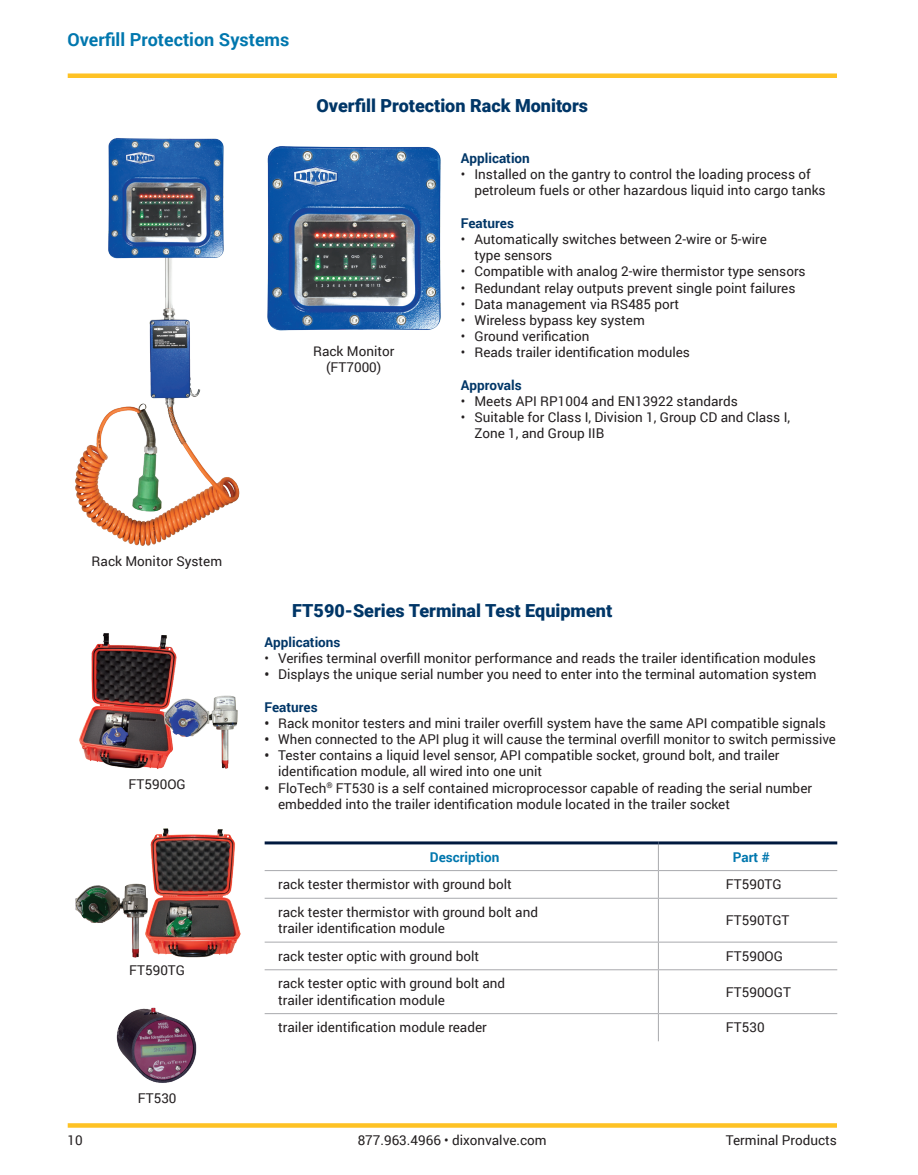
<style>
.page{position:relative;width:918px;height:1175px;background:#fff}
.page>*{position:absolute;margin:0;border:0;box-sizing:border-box;transform-origin:0 0}
._2020_Product_Name{font:900 18px "Roboto";color:#003667}
.t1{font:700 18px "Roboto";color:#0077ae}
._2020_Body_Text{font:13.5px/16.2px "Roboto";color:#231f20}
._2020_Table_Body_Text{font:13.5px/16.2px "Roboto";color:#231f20}
._2020_Body_Text_Header{font:700 13.5px "Roboto";color:#003667}
._2020_Body_Text_-_Center{font:13.5px "Roboto";color:#231f20}
._2020_Table_Header{font:700 13.5px "Roboto";color:#0077ae}
.s1{font-weight:700}
</style>
<div class="page">
<div style="left:68px;top:73px;width:769px;height:5px;background:#fec224"></div>
<svg style="left:68px;top:1123px;width:769px;height:4px;background:#fec530"></svg>
<img style="left:267px;top:146px;width:174px;height:185px">
<img style="left:75px;top:138px;width:165px;height:408px">
<hr style="left:265px;top:870px;width:393px;height:1px;background:#a8a9ad">
<hr style="left:658px;top:870px;width:179px;height:1px;background:#a8a9ad">
<svg style="left:658px;top:844px;width:1px;height:54px"></svg>
<hr style="left:265px;top:898px;width:393px;height:1px;background:#a8a9ad">
<hr style="left:658px;top:898px;width:179px;height:1px;background:#a8a9ad">
<hr style="left:658px;top:898px;width:1px;height:43px;background:#a8a9ad">
<hr style="left:265px;top:941px;width:393px;height:1px;background:#a8a9ad">
<hr style="left:658px;top:941px;width:179px;height:1px;background:#a8a9ad">
<svg style="left:658px;top:942px;width:1px;height:27px"></svg>
<hr style="left:265px;top:969px;width:393px;height:1px;background:#a8a9ad">
<hr style="left:658px;top:969px;width:179px;height:1px;background:#a8a9ad">
<hr style="left:658px;top:970px;width:1px;height:43px;background:#a8a9ad">
<hr style="left:265px;top:1013px;width:393px;height:1px;background:#a8a9ad">
<hr style="left:658px;top:1013px;width:179px;height:1px;background:#a8a9ad">
<svg style="left:658px;top:1014px;width:1px;height:27px"></svg>
<hr style="left:265px;top:841px;width:393px;height:3px;background:#00193f">
<hr style="left:658px;top:841px;width:179px;height:3px;background:#00193f">
<img style="left:148px;top:828px;width:92px;height:130px">
<img style="left:75px;top:883px;width:73px;height:75px">
<img style="left:79px;top:633px;width:98px;height:136px">
<img style="left:164px;top:694px;width:74px;height:75px">
<img style="left:116px;top:1007px;width:81px;height:76px">
<h1 class="t1" style="left:68px;top:27px;width:223px">Overfill Protection Systems</h1>
<p class="_2020_Product_Name" style="left:316px;top:93px;width:273px">Overfill Protection Rack Monitors</p>
<p class="_2020_Body_Text" style="left:313px;top:343px;width:83px;text-align:center">Rack Monitor (FT7000)</p>
<p class="_2020_Body_Text_Header" style="left:461px;top:149px;width:70px">Application</p>
<p class="_2020_Body_Text" style="left:474px;top:166px;width:353px;text-indent:-14px">• Installed on the gantry to control the loading process of petroleum fuels or other hazardous liquid into cargo tanks</p>
<p class="_2020_Body_Text_Header" style="left:461px;top:213px;width:54px">Features</p>
<p class="_2020_Body_Text" style="left:474px;top:230px;width:294px;text-indent:-14px">• Automatically switches between 2-wire or 5-wire type sensors</p>
<p class="_2020_Body_Text" style="left:461px;top:263px;width:346px">• Compatible with analog 2-wire thermistor type sensors</p>
<p class="_2020_Body_Text" style="left:461px;top:279px;width:336px">• Redundant relay outputs prevent single point failures</p>
<p class="_2020_Body_Text" style="left:461px;top:295px;width:220px">• Data management via RS485 port</p>
<p class="_2020_Body_Text" style="left:461px;top:311px;width:185px">• Wireless bypass key system</p>
<p class="_2020_Body_Text" style="left:461px;top:328px;width:130px">• Ground verification</p>
<p class="_2020_Body_Text" style="left:461px;top:344px;width:231px">• Reads trailer identification modules</p>
<p class="_2020_Body_Text_Header" style="left:461px;top:375px;width:62px">Approvals</p>
<p class="_2020_Body_Text" style="left:461px;top:392px;width:278px">• Meets API RP1004 and EN13922 standards</p>
<p class="_2020_Body_Text" style="left:474px;top:409px;width:317px;text-indent:-14px">• Suitable for Class I, Division 1, Group CD and Class I,<br>Zone 1, and Group IIB</p>
<p class="_2020_Body_Text" style="left:92px;top:553px;width:132px">Rack Monitor System</p>
<p class="_2020_Body_Text_-_Center" style="left:129px;top:775px;width:59px">FT590OG</p>
<p class="_2020_Body_Text_-_Center" style="left:129px;top:960px;width:57px">FT590TG</p>
<p class="_2020_Body_Text_-_Center" style="left:138px;top:1088px;width:40px">FT530</p>
<p class="_2020_Product_Name" style="left:292px;top:598px;width:321px">FT590-Series Terminal Test Equipment</p>
<p class="_2020_Body_Text_Header" style="left:265px;top:632px;width:77px">Applications</p>
<p class="_2020_Body_Text" style="left:265px;top:649px;width:553px">• Verifies terminal overfill monitor performance and reads the trailer identification modules</p>
<p class="_2020_Body_Text" style="left:265px;top:666px;width:553px"><span class="s1">•</span> Displays the unique serial number you need to enter into the terminal automation system</p>
<p class="_2020_Body_Text_Header" style="left:265px;top:697px;width:54px">Features</p>
<p class="_2020_Body_Text" style="left:265px;top:714px;width:563px"><span class="s1">•</span> Rack monitor testers and mini trailer overfill system have the same API compatible signals</p>
<p class="_2020_Body_Text" style="left:265px;top:730px;width:573px"><span class="s1">•</span> When connected to the API plug it will cause the terminal overfill monitor to switch permissive</p>
<p class="_2020_Body_Text" style="left:278px;top:747px;width:503px;text-indent:-14px"><span class="s1">•</span> Tester contains a liquid level sensor, API compatible socket, ground bolt, and trailer identification module, all wired into one unit</p>
<p class="_2020_Body_Text" style="left:278px;top:779px;width:535px;text-indent:-14px"><span class="s1">•</span> FloTech<sup>®</sup> FT530 is a self contained microprocessor capable of reading the serial number embedded into the trailer identification module located in the trailer socket</p>
<p class="_2020_Table_Header" style="left:430px;top:847px;width:71px">Description</p>
<p class="_2020_Table_Header" style="left:733px;top:847px;width:38px">Part #</p>
<p class="_2020_Table_Body_Text" style="left:278px;top:875px;width:235px">rack tester thermistor with ground bolt</p>
<p class="_2020_Table_Body_Text" style="left:726px;top:875px;width:57px">FT590TG</p>
<p class="_2020_Table_Body_Text" style="left:278px;top:903px;width:261px">rack tester thermistor with ground bolt and trailer identification module</p>
<p class="_2020_Table_Body_Text" style="left:726px;top:911px;width:65px">FT590TGT</p>
<p class="_2020_Table_Body_Text" style="left:278px;top:947px;width:203px">rack tester optic with ground bolt</p>
<p class="_2020_Table_Body_Text" style="left:726px;top:947px;width:59px">FT590OG</p>
<p class="_2020_Table_Body_Text" style="left:278px;top:975px;width:229px">rack tester optic with ground bolt and trailer identification module</p>
<p class="_2020_Table_Body_Text" style="left:726px;top:983px;width:67px">FT590OGT</p>
<p class="_2020_Table_Body_Text" style="left:278px;top:1018px;width:210px">trailer identification module reader</p>
<p class="_2020_Table_Body_Text" style="left:726px;top:1018px;width:40px">FT530</p>
<p class="_2020_Body_Text" style="left:68px;top:1131px;width:17px">10</p>
<p class="_2020_Body_Text" style="left:358px;top:1131px;width:191px">877.963.4966 • dixonvalve.com</p>
<p class="_2020_Body_Text" style="left:726px;top:1131px;width:113px">Terminal Products</p>
</div>
